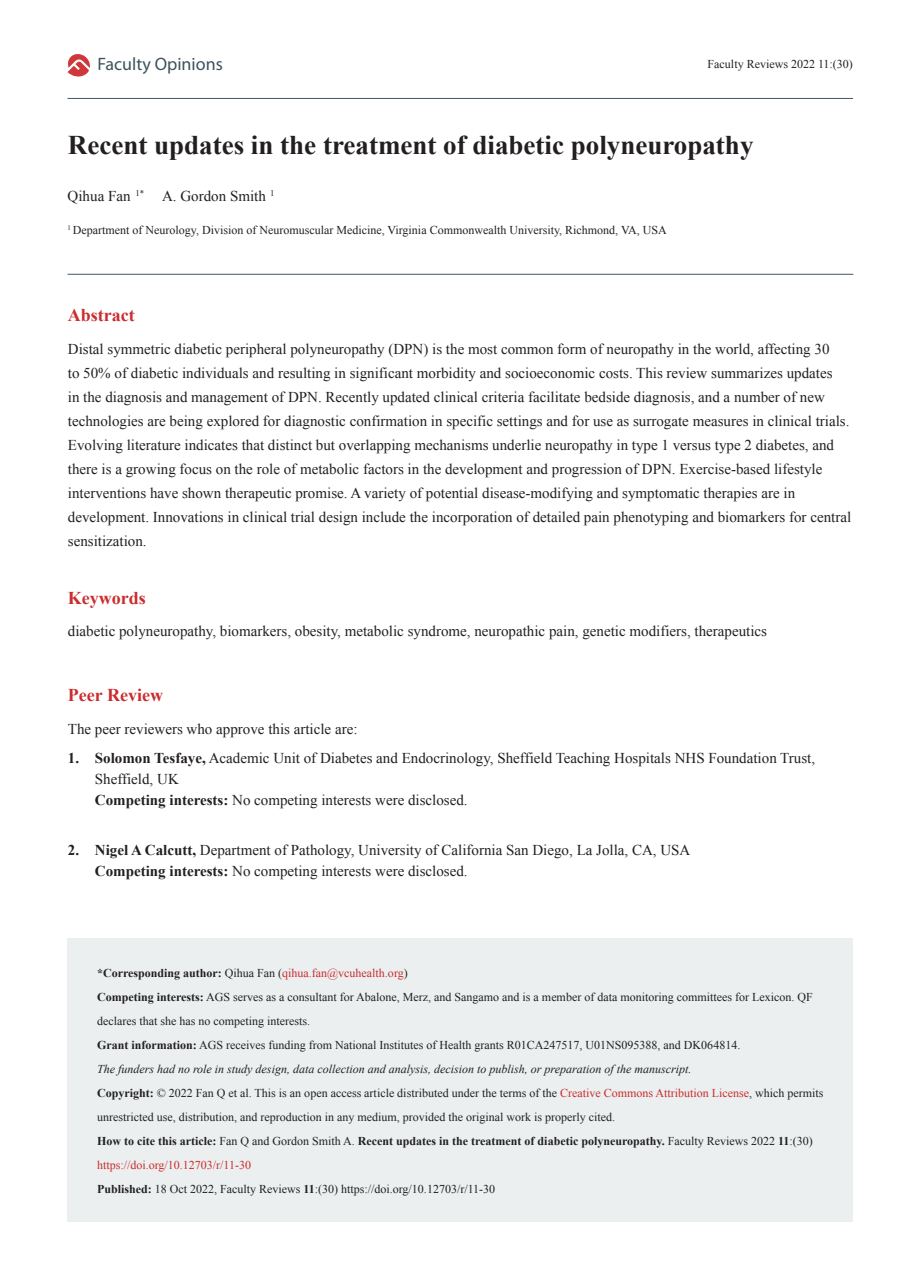
<style>
.page{position:relative;width:919px;height:1263px;background:#fff}
.page>*{position:absolute;margin:0;border:0;box-sizing:border-box;transform-origin:0 0}
.t1{font:700 27px "Times New Roman";color:#231f20}
.t2{font:700 18px "Times New Roman";color:#cb2c2e}
.t3{font:18px "Myriad Pro";color:#3d525e}
.t4{font:15px/24px "Times New Roman";color:#231f20}
.t5{font:700 15px "Times New Roman";color:#231f20}
.t6{font:12px/24px "Times New Roman";color:#231f20}
.t7{font:italic 12px/24px "Times New Roman";color:#231f20}
.t8{font:700 12px/24px "Times New Roman";color:#231f20}
.t9{font:12px "Times New Roman";color:#cb2c2e}
.t10{font:8.7px "Times New Roman";color:#231f20}
.s1{font-weight:700}
.s2{font-weight:700;color:#231f20}
.s3{color:#231f20}
.s4{font-weight:700;font-style:normal}
.s5{font-style:normal}
.s6{color:#cb2c2e}
.s7{font-weight:400}
.s8{font-weight:400;color:#cb2c2e}
.s9{font-style:inherit}
</style>
<div class="page">
<hr style="left:68px;top:98px;width:784px;height:1px;background:#415665">
<svg style="left:68px;top:54px;width:22px;height:23px"></svg>
<hr style="left:68px;top:274px;width:785px;height:1px;background:#415665">
<div style="left:68px;top:938px;width:784px;height:283px;background:#ebefef"></div>
<p class="t3" style="left:98px;top:53px;width:127px">Faculty Opinions</p>
<p class="t6" style="left:707px;top:52px;width:147px">Faculty Reviews 2022 11:(30)</p>
<p class="t1" style="left:68px;top:126px;width:687px">Recent updates in the treatment of diabetic polyneuropathy</p>
<p class="t4" style="left:68px;top:184px;width:64px">Qihua Fan</p>
<p class="t10" style="left:135px;top:187px;width:10px">1*</p>
<p class="t4" style="left:162px;top:184px;width:105px">A. Gordon Smith</p>
<p class="t10" style="left:270px;top:187px;width:6px">1</p>
<p class="t6" style="left:67px;top:218px;width:600px"><sup>1</sup> Department of Neurology, Division of Neuromuscular Medicine, Virginia Commonwealth University, Richmond, VA, USA</p>
<p class="t2" style="left:68px;top:303px;width:68px">Abstract</p>
<p class="t4" style="left:68px;top:337px;width:784px">Distal symmetric diabetic peripheral polyneuropathy (DPN) is the most common form of neuropathy in the world, affecting 30<br>to 50% of diabetic individuals and resulting in significant morbidity and socioeconomic costs. This review summarizes updates<br>in the diagnosis and management of DPN. Recently updated clinical criteria facilitate bedside diagnosis, and a number of new technologies are being explored for diagnostic confirmation in specific settings and for use as surrogate measures in clinical trials.<br>Evolving literature indicates that distinct but overlapping mechanisms underlie neuropathy in type 1 versus type 2 diabetes, and there is a growing focus on the role of metabolic factors in the development and progression of DPN. Exercise-based lifestyle interventions have shown therapeutic promise. A variety of potential disease-modifying and symptomatic therapies are in development. Innovations in clinical trial design include the incorporation of detailed pain phenotyping and biomarkers for central sensitization.</p>
<p class="t2" style="left:68px;top:585px;width:79px">Keywords</p>
<p class="t4" style="left:68px;top:619px;width:700px">diabetic polyneuropathy, biomarkers, obesity, metabolic syndrome, neuropathic pain, genetic modifiers, therapeutics</p>
<p class="t2" style="left:68px;top:683px;width:97px">Peer Review</p>
<p class="t4" style="left:68px;top:717px;width:291px">The peer reviewers who approve this article are:</p>
<p class="t4" style="left:95px;top:748px;width:721px;line-height:21px"><span class="s1">Solomon Tesfaye,</span> Academic Unit of Diabetes and Endocrinology, Sheffield Teaching Hospitals NHS Foundation Trust,<br>Sheffield, UK<br><span class="s1">Competing interests:</span> No competing interests were disclosed.</p>
<p class="t4" style="left:95px;top:839px;width:597px;line-height:21px"><span class="s1">Nigel A Calcutt,</span> Department of Pathology, University of California San Diego, La Jolla, CA, USA<br><span class="s1">Competing interests:</span> No competing interests were disclosed.</p>
<p class="t5" style="left:68px;top:748px;width:13px">1.</p>
<p class="t5" style="left:68px;top:839px;width:13px">2.</p>
<p class="t9" style="left:97px;top:964px;width:312px"><span class="s2">*Corresponding author:</span> <span class="s3">Qihua Fan (</span>qihua.fan@vcuhealth.org<span class="s3">)</span></p>
<p class="t6" style="left:97px;top:984px;width:717px"><span class="s1">Competing interests:</span> AGS serves as a consultant for Abalone, Merz, and Sangamo and is a member of data monitoring committees for Lexicon. QF declares that she has no competing interests.</p>
<p class="t7" style="left:97px;top:1032px;width:644px"><span class="s4">Grant information:</span> <span class="s5">AGS receives funding from National Institutes of Health grants R01CA247517, U01NS095388, and DK064814.<br></span>The funders had no role in study design, data collection and analysis, decision to publish, or preparation of the manuscript.</p>
<p class="t6" style="left:97px;top:1080px;width:728px"><span class="s1">Copyright:</span> © 2022 Fan Q et al. This is an open access article distributed under the terms of the <span class="s6">Creative Commons Attribution License</span>, which permits unrestricted use, distribution, and reproduction in any medium, provided the original work is properly cited.</p>
<p class="t8" style="left:97px;top:1128px;width:717px">How to cite this article: <span class="s7">Fan Q and Gordon Smith A.</span> Recent updates in the treatment of diabetic polyneuropathy. <span class="s7">Faculty Reviews 2022</span> 11<span class="s7">:(30) </span><span class="s8">https://doi.org/10.12703/r/11-30</span></p>
<p class="t6" style="left:97px;top:1176px;width:399px"><span class="s1">Published:</span> 1<span class="s9">8</span> Oct 2022, Faculty Reviews <span class="s1">11</span>:(30) https://doi.org/10.12703/r/11-30</p>
</div>
